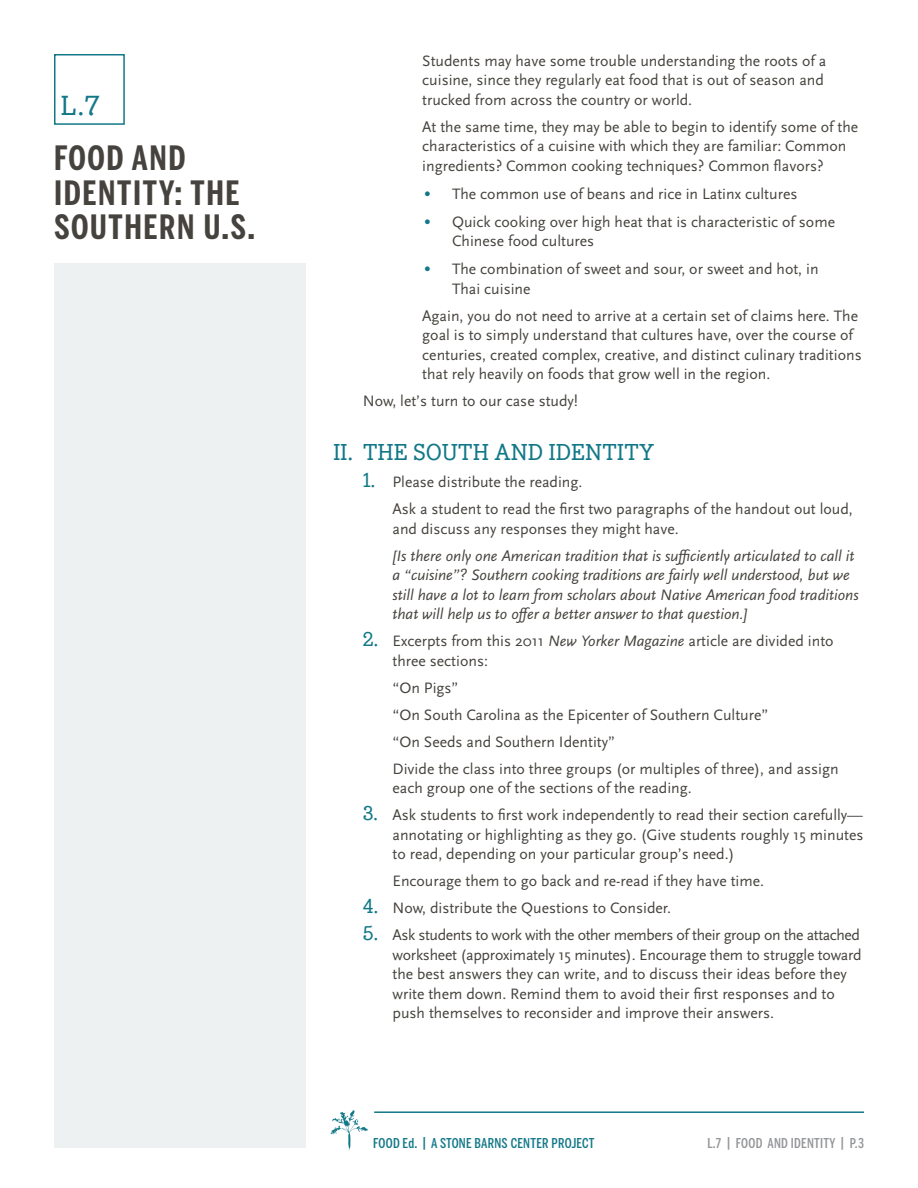
<style>
.page{position:relative;width:918px;height:1188px;background:#fff}
.page>*{position:absolute;margin:0;border:0;box-sizing:border-box;transform-origin:0 0}
.t1{font:700 33.3px/34.5px "Benton Sans Comp";letter-spacing:.05em;color:#46433e}
.t2{font:500 27px "Bodoni Egyptian Pro";color:#127888}
.t3{font:500 22.5px "Bodoni Egyptian Pro";letter-spacing:-.01em;color:#127888}
.t4{font:15.75px/19.5px "Scala Sans Pro";color:#46433e}
.t5{font:italic 15.75px/19.5px "Scala Sans Pro";color:#46433e}
.t6{font:500 13.5px "Benton Sans Comp";letter-spacing:.02em;color:#127888}
.t7{font:500 13.5px "Benton Sans Comp";letter-spacing:.02em;color:#939598}
.s1{font-family:"Bodoni Egyptian Pro";font-weight:500;font-size:19.5px;color:#127888}
.s2{font-style:italic}
</style>
<div class="page">
<div style="left:54px;top:264px;width:252px;height:884px;background:#edf1f2"></div>
<div style="left:54px;top:54px;width:71px;height:71px;border:2px solid #127888"></div>
<svg style="left:330px;top:1110px;width:38px;height:41px"></svg>
<hr style="left:374px;top:1111px;width:490px;height:2px;background:#127888">
<h2 class="t2" style="left:61px;top:89px;width:40px">L.7</h2>
<h1 class="t1" style="left:54px;top:141px;width:203px">FOOD AND<br>IDENTITY: THE<br>SOUTHERN U.S.</h1>
<p class="t4" style="left:422px;top:51px;width:406px">Students may have some trouble understanding the roots of a cuisine, since they regularly eat food that is out of season and trucked from across the country or world.</p>
<p class="t4" style="left:422px;top:117px;width:437px">At the same time, they may be able to begin to identify some of the characteristics of a cuisine with which they are familiar: Common ingredients? Common cooking techniques? Common flavors?</p>
<p class="t4" style="left:422px;top:184px;width:377px"><span class="s1">•</span> The common use of beans and rice in Latinx cultures</p>
<p class="t4" style="left:452px;top:212px;width:385px;text-indent:-30px"><span class="s1">•</span> Quick cooking over high heat that is characteristic of some<br>Chinese food cultures</p>
<p class="t4" style="left:452px;top:259px;width:368px;text-indent:-30px"><span class="s1">•</span> The combination of sweet and sour, or sweet and hot, in<br>Thai cuisine</p>
<p class="t4" style="left:422px;top:306px;width:441px">Again, you do not need to arrive at a certain set of claims here. The goal is to simply understand that cultures have, over the course of centuries, created complex, creative, and distinct culinary traditions that rely heavily on foods that grow well in the region.</p>
<p class="t4" style="left:363px;top:391px;width:217px">Now, let’s turn to our case study!</p>
<h3 class="t3" style="left:333px;top:438px;width:323px">II. THE SOUTH AND IDENTITY</h3>
<p class="t4" style="left:393px;top:468px;width:462px;line-height:27px;text-indent:-30px"><span class="s1">1.</span> Please distribute the reading.<br>Ask a student to read the first two paragraphs of the handout out loud,</p>
<p class="t4" style="left:393px;top:519px;width:288px">and discuss any responses they might have.</p>
<p class="t5" style="left:393px;top:546px;width:468px">[Is there only one American tradition that is sufficiently articulated to call it a “cuisine”? Southern cooking traditions are fairly well understood, but we still have a lot to learn from scholars about Native American food traditions that will help us to offer a better answer to that question.]</p>
<p class="t4" style="left:393px;top:631px;width:443px;text-indent:-30px"><span class="s1">2.</span> Excerpts from this 2011 <span class="s2">New Yorker Magazine</span> article are divided into three sections:</p>
<p class="t4" style="left:393px;top:674px;width:448px;line-height:27px">“On Pigs”<br>“On South Carolina as the Epicenter of Southern Culture”<br>“On Seeds and Southern Identity”<br>Divide the class into three groups (or multiples of three), and assign</p>
<p class="t4" style="left:393px;top:778px;width:301px">each group one of the sections of the reading.</p>
<p class="t4" style="left:393px;top:805px;width:472px;text-align:justify;text-indent:-30px"><span class="s1">3.</span> Ask students to first work independently to read their section carefully— annotating or highlighting as they go. (Give students roughly 15 minutes to read, depending on your particular group’s need.)</p>
<p class="t4" style="left:393px;top:871px;width:373px">Encourage them to go back and re-read if they have time.</p>
<p class="t4" style="left:363px;top:898px;width:310px"><span class="s1">4.</span> Now, distribute the Questions to Consider.</p>
<p class="t4" style="left:393px;top:925px;width:471px;text-indent:-30px"><span class="s1">5.</span> Ask students to work with the other members of their group on the attached worksheet (approximately 15 minutes). Encourage them to struggle toward the best answers they can write, and to discuss their ideas before they write them down. Remind them to avoid their first responses and to push themselves to reconsider and improve their answers.</p>
<p class="t6" style="left:373px;top:1135px;width:223px">FOOD Ed. | A STONE BARNS CENTER PROJECT</p>
<p class="t7" style="left:707px;top:1135px;width:158px">L.7 | FOOD AND IDENTITY | P.3</p>
</div>
